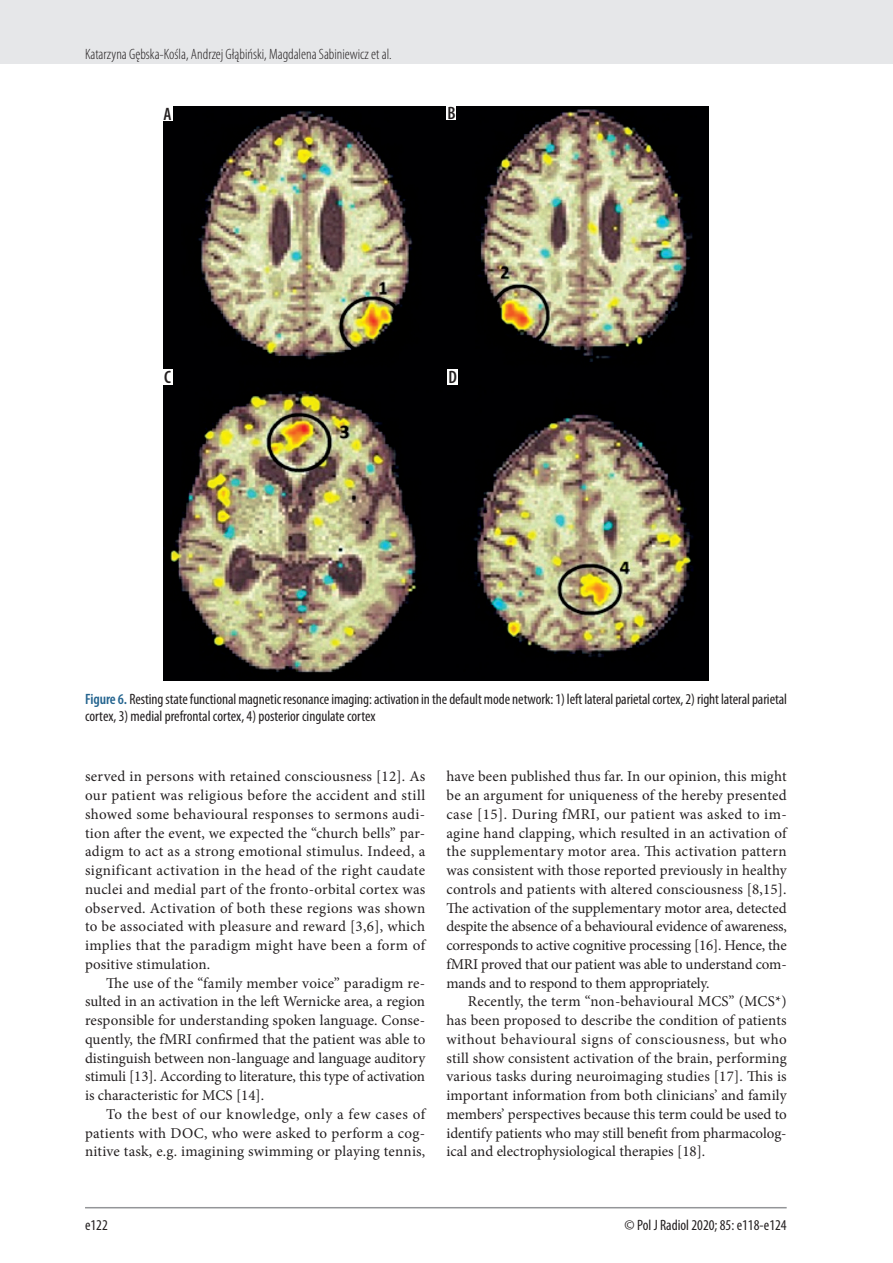
<style>
.page{position:relative;width:893px;height:1263px;background:#fff}
.page>*{position:absolute;margin:0;border:0;box-sizing:border-box;transform-origin:0 0}
.t1{font:600 condensed 18px "Myriad Pro";color:#231f20}
.t2{font:15px/18.8px "Minion Pro";color:#231f20;text-align:justify}
.t3{font:condensed 15px/16.5px "Myriad Pro";letter-spacing:-.005em;color:#231f20}
.t4{font:300 condensed 15px "Myriad Pro";color:#231f20}
.s1{font-weight:600;color:#24648f}
</style>
<div class="page">
<div style="left:0;top:0;width:893px;height:64px;background:#e6e7e9"></div>
<hr style="left:85px;top:1207px;width:702px;height:1px;background:#939598">
<img style="left:164px;top:106px;width:544px;height:574px">
<div style="left:163px;top:105px;width:9px;height:15px;background:#fff"></div>
<div style="left:163px;top:369px;width:9px;height:15px;background:#fff"></div>
<div style="left:446px;top:104px;width:10px;height:16px;background:#fff"></div>
<div style="left:448px;top:369px;width:10px;height:15px;background:#fff"></div>
<p class="t4" style="left:85px;top:45px;width:308px">Katarzyna Gębska-Kośla, Andrzej Głąbiński, Magdalena Sabiniewicz et al.</p>
<p class="t1" style="left:163px;top:103px;width:10px">A</p>
<p class="t1" style="left:447px;top:102px;width:10px">B</p>
<p class="t1" style="left:164px;top:366px;width:8px">C</p>
<p class="t1" style="left:449px;top:366px;width:10px">D</p>
<p class="t3" style="left:85px;top:691px;width:703px"><span class="s1">Figure 6.</span> Resting state functional magnetic resonance imaging: activation in the default mode network: 1) left lateral parietal cortex, 2) right lateral parietal cortex, 3) medial prefrontal cortex, 4) posterior cingulate cortex</p>
<p class="t2" style="left:85px;top:767px;width:342px">served in persons with retained consciousness [12]. As our patient was religious before the accident and still showed some behavioural responses to sermons audi&shy;tion after the event, we expected the “church bells” par&shy;adigm to act as a strong emotional stimulus. Indeed, a significant activation in the head of the right caudate nuclei and medial part of the fronto-orbital cortex was observed. Activation of both these regions was shown to be associated with pleasure and reward [3,6], which implies that the paradigm might have been a form of positive stimulation.</p>
<p class="t2" style="left:85px;top:973px;width:342px;text-indent:21px">The use of the “family member voice” paradigm re&shy;sulted in an activation in the left Wernicke area, a region responsible for understanding spoken language. Conse&shy;quently, the fMRI confirmed that the patient was able to distinguish between non-language and language auditory stimuli [13]. According to literature, this type of activation is characteristic for MCS [14].</p>
<p class="t2" style="left:85px;top:1105px;width:342px;text-indent:21px">To the best of our knowledge, only a few cases of patients with DOC, who were asked to perform a cog&shy;nitive task, e.g. imagining swimming or playing tennis,</p>
<p class="t2" style="left:446px;top:767px;width:342px">have been published thus far. In our opinion, this might be an argument for uniqueness of the hereby presented case [15]. During fMRI, our patient was asked to im&shy;agine hand clapping, which resulted in an activation of the supplementary motor area. This activation pattern was consistent with those reported previously in healthy controls and patients with altered consciousness [8,15].<br>The activation of the supplementary motor area, detected despite the absence of a behavioural evidence of awareness, corresponds to active cognitive processing [16]. Hence, the fMRI proved that our patient was able to understand com&shy;mands and to respond to them appropriately.</p>
<p class="t2" style="left:446px;top:992px;width:342px;text-indent:21px">Recently, the term “non-behavioural MCS” (MCS*) has been proposed to describe the condition of patients without behavioural signs of consciousness, but who still show consistent activation of the brain, performing various tasks during neuroimaging studies [17]. This is important information from both clinicians’ and family members’ perspectives because this term could be used to identify patients who may still benefit from pharmacolog&shy;ical and electrophysiological therapies [18].</p>
<p class="t3" style="left:85px;top:1216px;width:24px">e122</p>
<p class="t3" style="left:625px;top:1216px;width:164px">© Pol J Radiol 2020; 85: e118-e124</p>
</div>
